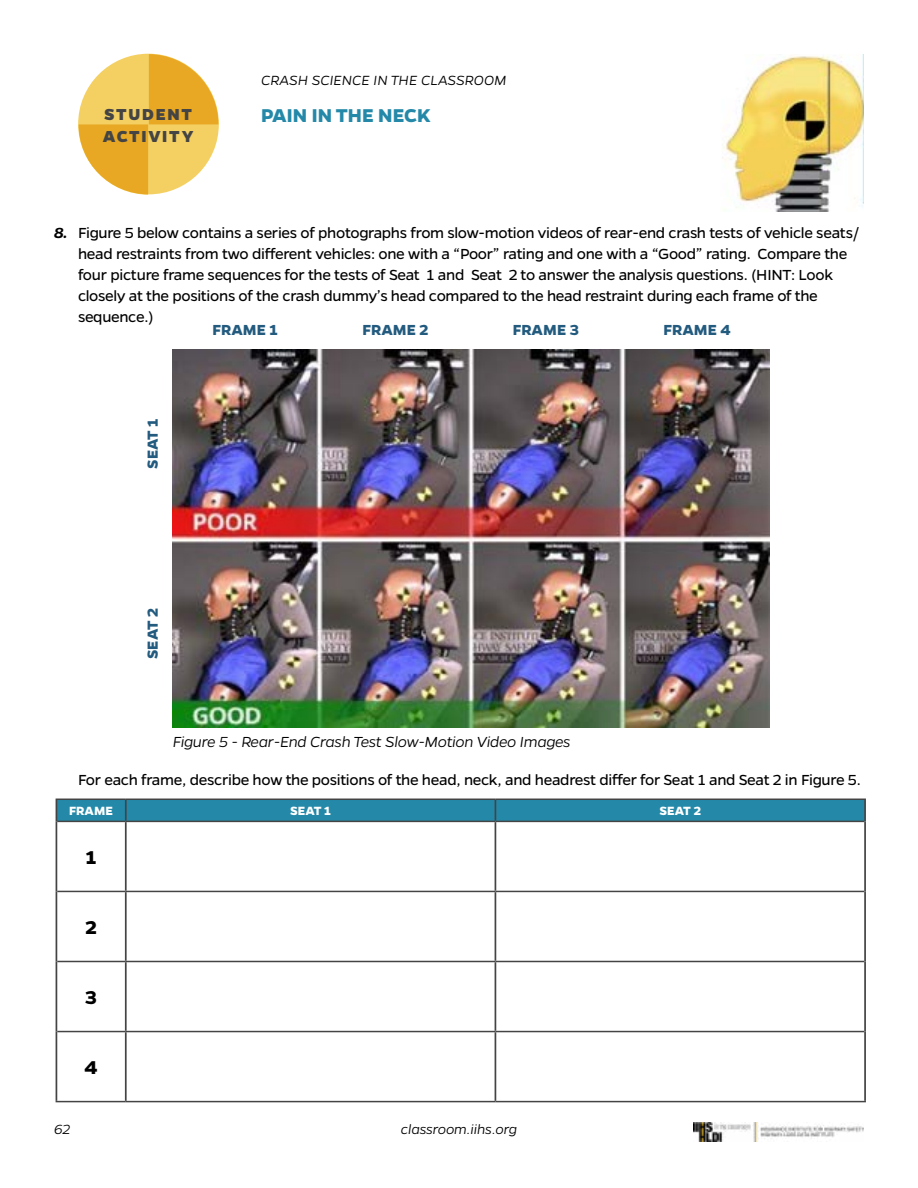
<style>
.page{position:relative;width:918px;height:1188px;background:#fff}
.page>*{position:absolute;margin:0;border:0;box-sizing:border-box;transform-origin:0 0}
.t1{font:700 21px "Gentona";color:#2489a9}
.t2{font:700 21px "Gentona";color:#000}
.t3{font:800 18px "Gentona";letter-spacing:.095em;color:#444}
.t4{font:16.5px/21px "Gentona";letter-spacing:-.02em;color:#000}
.t5{font:italic 300 16.5px "Gentona";letter-spacing:-.02em;color:#000}
.t6{font:700 16.5px "Gentona";color:#235b7f}
.t7{font:italic 300 15px "Gentona";letter-spacing:-.005em;color:#000}
.t8{font:700 13.5px "Gentona";color:#fff}
.s1{font-weight:600;font-style:italic}
</style>
<div class="page">
<img style="left:693px;top:1122px;width:171px;height:20px">
<svg style="left:79px;top:54px;width:139px;height:141px"></svg>
<img style="left:722px;top:54px;width:142px;height:157px">
<img style="left:173px;top:350px;width:597px;height:378px">
<hr style="left:495px;top:799px;width:371px;height:1px;background:#444">
<hr style="left:57px;top:821px;width:69px;height:1px;background:#444">
<hr style="left:126px;top:821px;width:369px;height:1px;background:#444">
<hr style="left:495px;top:821px;width:369px;height:1px;background:#444">
<svg style="left:56px;top:799px;width:808px;height:22px;background:#2684a1"></svg>
<hr style="left:864px;top:800px;width:2px;height:21px;background:#444">
<hr style="left:56px;top:821px;width:1px;height:70px;background:#444">
<hr style="left:125px;top:822px;width:2px;height:69px;background:#444">
<hr style="left:495px;top:822px;width:1px;height:69px;background:#444">
<hr style="left:864px;top:821px;width:2px;height:70px;background:#444">
<hr style="left:56px;top:891px;width:1px;height:70px;background:#444">
<hr style="left:125px;top:892px;width:2px;height:69px;background:#444">
<hr style="left:495px;top:892px;width:1px;height:69px;background:#444">
<hr style="left:864px;top:891px;width:2px;height:70px;background:#444">
<hr style="left:56px;top:961px;width:1px;height:71px;background:#444">
<hr style="left:125px;top:962px;width:2px;height:69px;background:#444">
<hr style="left:495px;top:962px;width:1px;height:69px;background:#444">
<hr style="left:864px;top:961px;width:2px;height:71px;background:#444">
<hr style="left:56px;top:1032px;width:1px;height:69px;background:#444">
<hr style="left:125px;top:1032px;width:2px;height:69px;background:#444">
<hr style="left:495px;top:1032px;width:1px;height:69px;background:#444">
<hr style="left:864px;top:1032px;width:2px;height:69px;background:#444">
<hr style="left:57px;top:891px;width:69px;height:1px;background:#444">
<hr style="left:126px;top:891px;width:369px;height:1px;background:#444">
<hr style="left:57px;top:961px;width:69px;height:1px;background:#444">
<hr style="left:126px;top:961px;width:369px;height:1px;background:#444">
<hr style="left:495px;top:891px;width:369px;height:1px;background:#444">
<hr style="left:495px;top:961px;width:369px;height:1px;background:#444">
<hr style="left:57px;top:1031px;width:69px;height:1px;background:#444">
<hr style="left:126px;top:1031px;width:369px;height:1px;background:#444">
<hr style="left:495px;top:1031px;width:369px;height:1px;background:#444">
<hr style="left:56px;top:1101px;width:70px;height:1px;background:#444">
<hr style="left:126px;top:1101px;width:369px;height:1px;background:#444">
<hr style="left:495px;top:1101px;width:371px;height:1px;background:#444">
<p class="t7" style="left:261px;top:72px;width:247px">CRASH SCIENCE IN THE CLASSROOM</p>
<p class="t3" style="left:104px;top:104px;width:89px">STUDENT</p>
<p class="t1" style="left:261px;top:104px;width:171px">PAIN IN THE NECK</p>
<p class="t3" style="left:103px;top:125px;width:92px">ACTIVITY</p>
<p class="t4" style="left:78px;top:222px;width:783px;text-indent:-24px"><span class="s1">8.</span> Figure 5 below contains a series of photographs from slow-motion videos of rear-end crash tests of vehicle seats/ head restraints from two different vehicles: one with a “Poor” rating and one with a “Good” rating. Compare the four picture frame sequences for the tests of Seat 1 and Seat 2 to answer the analysis questions. (HINT: Look closely at the positions of the crash dummy’s head compared to the head restraint during each frame of the sequence.)</p>
<p class="t6" style="left:213px;top:320px;width:67px">FRAME 1</p>
<p class="t6" style="left:363px;top:320px;width:67px">FRAME 2</p>
<p class="t6" style="left:513px;top:320px;width:68px">FRAME 3</p>
<p class="t6" style="left:663px;top:320px;width:69px">FRAME 4</p>
<p class="t6" style="left:143px;top:469px;width:52px;rotate:-90deg">SEAT 1</p>
<p class="t6" style="left:143px;top:659px;width:52px;rotate:-90deg">SEAT 2</p>
<p class="t5" style="left:173px;top:732px;width:400px">Figure 5 - Rear-End Crash Test Slow-Motion Video Images</p>
<p class="t4" style="left:78px;top:769px;width:784px">For each frame, describe how the positions of the head, neck, and headrest differ for Seat 1 and Seat 2 in Figure 5.</p>
<p class="t8" style="left:69px;top:803px;width:45px">FRAME</p>
<p class="t8" style="left:290px;top:803px;width:43px">SEAT 1</p>
<p class="t8" style="left:660px;top:803px;width:43px">SEAT 2</p>
<p class="t2" style="left:86px;top:846px;width:12px">1</p>
<p class="t2" style="left:85px;top:916px;width:13px">2</p>
<p class="t2" style="left:85px;top:986px;width:13px">3</p>
<p class="t2" style="left:85px;top:1056px;width:14px">4</p>
<p class="t7" style="left:54px;top:1121px;width:18px">62</p>
<p class="t7" style="left:401px;top:1121px;width:118px">classroom.iihs.org</p>
</div>
